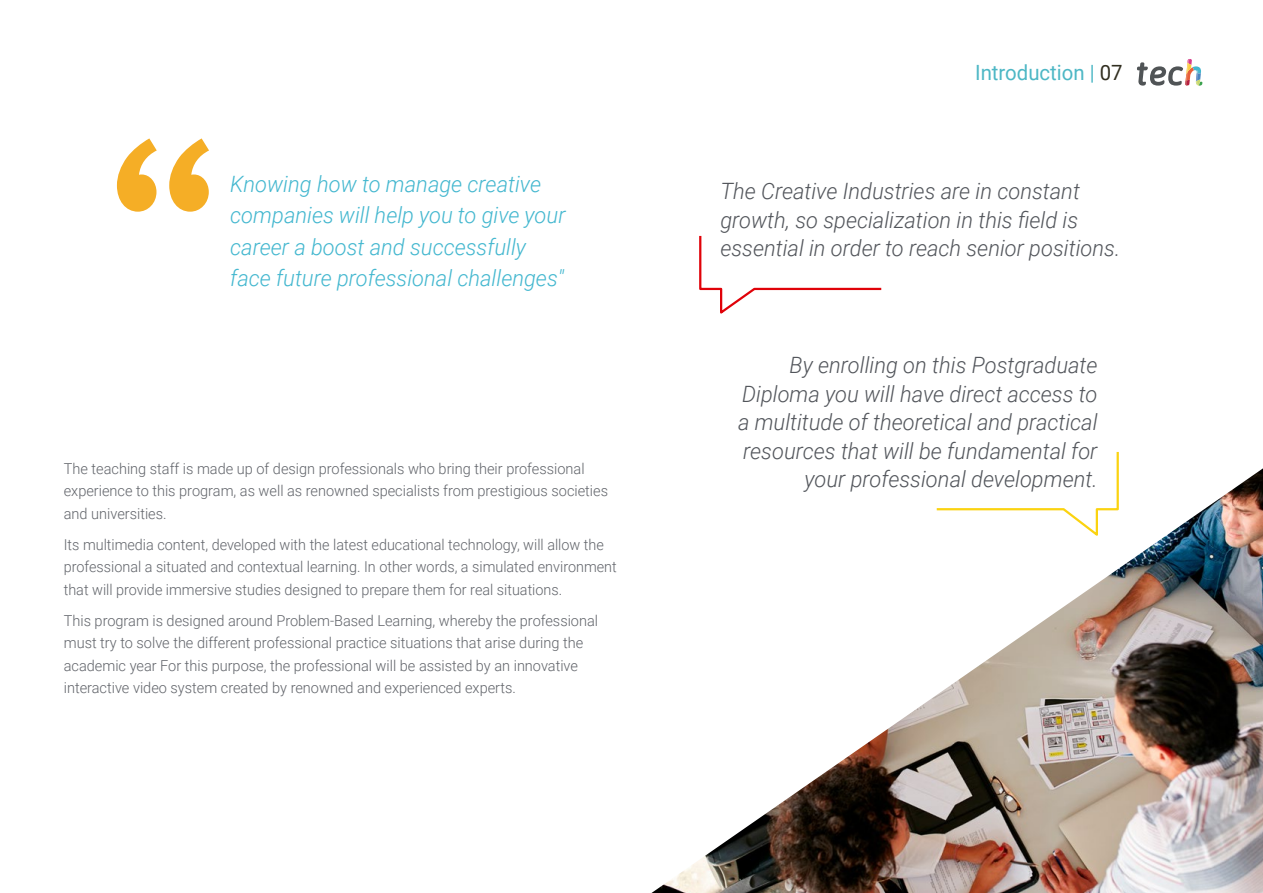
<style>
.page{position:relative;width:1263px;height:893px;background:#fff}
.page>*{position:absolute;margin:0;border:0;box-sizing:border-box;transform-origin:0 0}
.t1{font:italic 300 22.5px/28.5px "Roboto";color:#52555b;text-align:right}
.t2{font:italic 300 22.5px/31.5px "Roboto";color:#43b7cf}
.t3{font:21px "Roboto";color:#4db7c5}
.t4{font:300 15px/22.5px "Roboto";color:#61646a}
.t5{font:300 15px/22.5px "Roboto";color:#61646a;scale:.96 1}
.s1{color:#312e20}
</style>
<div class="page">
<img style="left:651px;top:468px;width:612px;height:425px">
<svg style="left:1137px;top:59px;width:65px;height:27px"></svg>
<svg style="left:117px;top:138px;width:92px;height:74px"></svg>
<svg style="left:934px;top:451px;width:186px;height:88px"></svg>
<svg style="left:699px;top:235px;width:183px;height:79px"></svg>
<h1 class="t2" style="left:230px;top:167px;width:337px">Knowing how to manage creative companies will help you to give your career a boost and successfully face future professional challenges"</h1>
<p class="t4" style="left:64px;top:457px;width:546px">The teaching staff is made up of design professionals who bring their professional experience to this program, as well as renowned specialists from prestigious societies and universities.</p>
<p class="t5" style="left:64px;top:533px;width:577px">Its multimedia content, developed with the latest educational technology, will allow the professional a situated and contextual learning. In other words, a simulated environment that will provide immersive studies designed to prepare them for real situations.</p>
<p class="t4" style="left:64px;top:609px;width:536px">This program is designed around Problem-Based Learning, whereby the professional must try to solve the different professional practice situations that arise during the academic year For this purpose, the professional will be assisted by an innovative interactive video system created by renowned and experienced experts.</p>
<h2 class="t3" style="left:975px;top:57px;width:149px">Introduction | <span class="s1">07</span></h2>
<h1 class="t1" style="left:720px;top:176px;width:401px;text-align:left">The Creative Industries are in constant growth, so specialization in this field is essential in order to reach senior positions.</h1>
<h1 class="t1" style="left:738px;top:350px;width:361px">By enrolling on this Postgraduate Diploma you will have direct access to a multitude of theoretical and practical resources that will be fundamental for your professional development.</h1>
</div>
